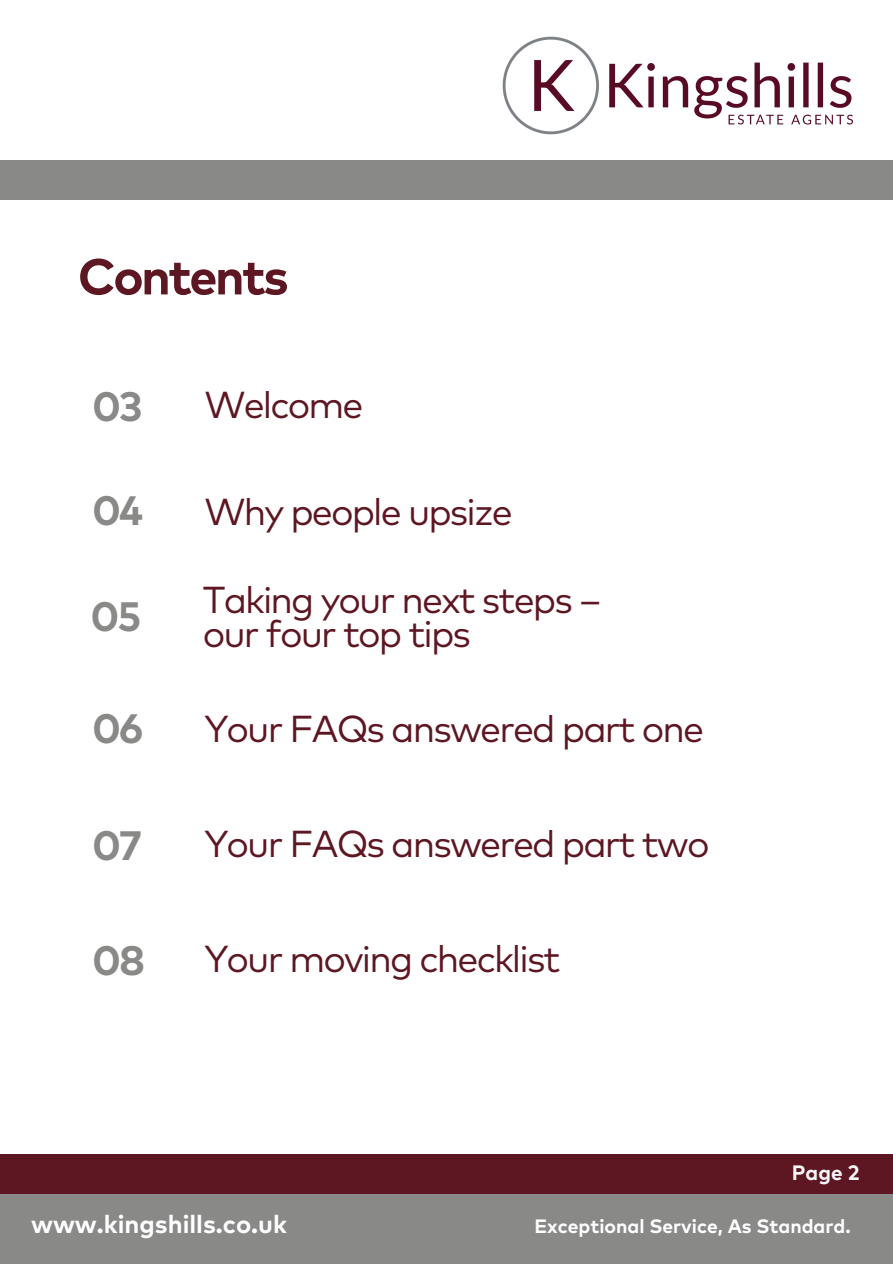
<style>
.page{position:relative;width:893px;height:1264px;background:#fff}
.page>*{position:absolute;margin:0;border:0;box-sizing:border-box;transform-origin:0 0}
.t1{font:700 50.4px "Mark Pro";letter-spacing:-.05em;color:#5d1722}
.t2{font:700 40.95px "Mark Pro";letter-spacing:-.05em;color:#898988}
.t3{font:37.5px "Mark Pro";letter-spacing:-.05em;color:#5d1722}
.t4{font:700 25.35px "Mark Pro";color:#fefeff}
.t5{font:700 20.85px "Mark Pro";color:#f7f7f7}
.t6{font:700 19.35px "Mark Pro";color:#fefeff}
</style>
<div class="page">
<div style="left:0;top:1193px;width:892px;height:70px;background:#898988"></div>
<div style="left:0;top:160px;width:892px;height:39px;background:#898988"></div>
<div style="left:0;top:1154px;width:892px;height:39px;background:#5d1722"></div>
<img style="left:503px;top:37px;width:349px;height:98px">
<p class="t1" style="left:78px;top:254px;width:212px">Contents</p>
<p class="t2" style="left:92px;top:388px;width:52px">03</p>
<p class="t3" style="left:204px;top:388px;width:160px">Welcome</p>
<p class="t2" style="left:92px;top:493px;width:52px">04</p>
<p class="t3" style="left:204px;top:495px;width:310px">Why people upsize</p>
<p class="t2" style="left:91px;top:598px;width:52px">05</p>
<p class="t3" style="left:203px;top:583px;width:400px">Taking your next steps –</p>
<p class="t3" style="left:203px;top:618px;width:270px">our four top tips</p>
<p class="t2" style="left:92px;top:710px;width:53px">06</p>
<p class="t3" style="left:204px;top:712px;width:501px">Your FAQs answered part one</p>
<p class="t2" style="left:92px;top:827px;width:51px">07</p>
<p class="t3" style="left:204px;top:827px;width:506px">Your FAQs answered part two</p>
<p class="t2" style="left:92px;top:942px;width:54px">08</p>
<p class="t3" style="left:204px;top:942px;width:358px">Your moving checklist</p>
<p class="t5" style="left:791px;top:1163px;width:69px">Page 2</p>
<p class="t4" style="left:31px;top:1213px;width:257px">www.kingshills.co.uk</p>
<p class="t6" style="left:534px;top:1217px;width:318px">Exceptional Service, As Standard.</p>
</div>
